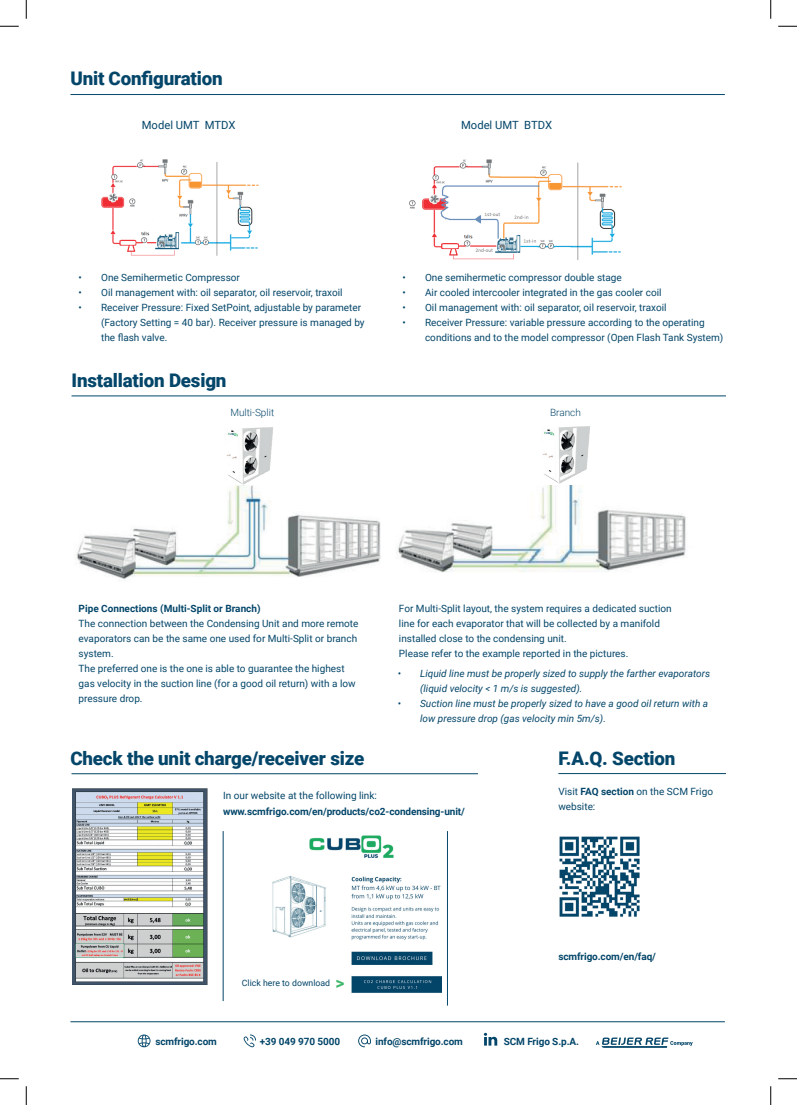
<style>
.page{position:relative;width:797px;height:1105px;background:#fff}
.page>*{position:absolute;margin:0;border:0;box-sizing:border-box;transform-origin:0 0}
.t1{font:900 18.75px "Roboto";letter-spacing:-.01em;color:#04466a}
.t2{font:700 17.5px "Roboto";color:#40b86b}
.t3{font:11.25px "Roboto";color:#04466a}
.t4{font:10px/15px "Roboto";color:#04466a}
.t5{font:italic 10px/15px "Roboto";color:#04466a}
.t6{font:700 10px "Roboto";letter-spacing:-.01em;color:#04466a}
.t7{font:300 10px "Roboto";color:#04466a}
.t8{font:8.75px "Roboto";color:#04466a}
.s1{font-weight:700}
</style>
<div class="page">
<img style="left:101px;top:159px;width:158px;height:97px">
<img style="left:409px;top:159px;width:213px;height:101px">
<hr style="left:70px;top:94px;width:655px;height:1px;background:#04466a">
<img style="left:76px;top:486px;width:610px;height:93px">
<hr style="left:71px;top:396px;width:655px;height:1px;background:#04466a">
<hr style="left:71px;top:773px;width:407px;height:1px;background:#04466a">
<img style="left:72px;top:788px;width:135px;height:197px">
<img style="left:272px;top:835px;width:169px;height:158px">
<hr style="left:223px;top:831px;width:1px;height:170px;background:#04466a">
<hr style="left:447px;top:831px;width:1px;height:174px;background:#04466a">
<hr style="left:558px;top:773px;width:168px;height:1px;background:#04466a">
<img style="left:559px;top:836px;width:81px;height:81px">
<svg style="left:596px;top:1037px;width:96px;height:11px"></svg>
<svg style="left:484px;top:1033px;width:13px;height:12px"></svg>
<svg style="left:138px;top:1034px;width:12px;height:13px"></svg>
<svg style="left:243px;top:1034px;width:13px;height:13px"></svg>
<svg style="left:358px;top:1034px;width:13px;height:13px"></svg>
<hr style="left:70px;top:1021px;width:655px;height:1px;background:#04466a">
<img style="left:226px;top:427px;width:47px;height:59px">
<img style="left:542px;top:426px;width:48px;height:58px">
<svg style="left:0;top:25px;width:19px;height:2px"></svg>
<svg style="left:778px;top:25px;width:19px;height:2px"></svg>
<svg style="left:0;top:1078px;width:19px;height:1px"></svg>
<svg style="left:778px;top:1078px;width:19px;height:1px"></svg>
<svg style="left:25px;top:0;width:2px;height:19px"></svg>
<svg style="left:25px;top:1086px;width:2px;height:19px"></svg>
<svg style="left:770px;top:0;width:1px;height:19px"></svg>
<svg style="left:770px;top:1086px;width:1px;height:19px"></svg>
<h1 class="t1" style="left:70px;top:66px;width:154px">Unit Configuration</h1>
<p class="t3" style="left:142px;top:117px;width:95px">Model UMT MTDX</p>
<p class="t3" style="left:461px;top:117px;width:92px">Model UMT BTDX</p>
<p class="t4" style="left:79px;top:269px;width:163px">• One Semihermetic Compressor</p>
<p class="t4" style="left:79px;top:284px;width:265px">• Oil management with: oil separator, oil reservoir, traxoil</p>
<p class="t4" style="left:101px;top:299px;width:265px;text-indent:-22px">• Receiver Pressure: Fixed SetPoint, adjustable by parameter (Factory Setting = 40 bar). Receiver pressure is managed by the flash valve.</p>
<h1 class="t1" style="left:71px;top:367px;width:156px">Installation Design</h1>
<p class="t4" style="left:402px;top:269px;width:221px">• One semihermetic compressor double stage</p>
<p class="t4" style="left:402px;top:284px;width:260px">• Air cooled intercooler integrated in the gas cooler coil</p>
<p class="t4" style="left:402px;top:299px;width:265px">• Oil management with: oil separator, oil reservoir, traxoil</p>
<p class="t4" style="left:425px;top:314px;width:300px;text-indent:-22px">• Receiver Pressure: variable pressure according to the operating conditions and to the model compressor (Open Flash Tank System)</p>
<p class="t7" style="left:230px;top:405px;width:45px">Multi-Split</p>
<p class="t7" style="left:550px;top:405px;width:32px">Branch</p>
<p class="t6" style="left:79px;top:601px;width:183px">Pipe Connections (Multi-Split or Branch)</p>
<p class="t4" style="left:79px;top:615px;width:281px">The connection between the Condensing Unit and more remote evaporators can be the same one used for Multi-Split or branch system.<br>The preferred one is the one is able to guarantee the highest gas velocity in the suction line (for a good oil return) with a low pressure drop.</p>
<p class="t4" style="left:399px;top:600px;width:274px">For Multi-Split layout, the system requires a dedicated suction line for each evaporator that will be collected by a manifold installed close to the condensing unit.<br>Please refer to the example reported in the pictures.</p>
<p class="t5" style="left:420px;top:666px;width:291px;text-indent:-22px">• Liquid line must be properly sized to supply the farther evaporators (liquid velocity &lt; 1 m/s is suggested).</p>
<p class="t5" style="left:420px;top:696px;width:289px;text-indent:-22px">• Suction line must be properly sized to have a good oil return with a low pressure drop (gas velocity min 5m/s).</p>
<h1 class="t1" style="left:70px;top:745px;width:295px">Check the unit charge/receiver size</h1>
<p class="t6" style="left:223px;top:804px;width:243px">www.scmfrigo.com/en/products/co2-condensing-unit/</p>
<p class="t4" style="left:223px;top:787px;width:155px">In our website at the following link:</p>
<h2 class="t2" style="left:335px;top:970px;width:11px">&gt;</h2>
<p class="t8" style="left:242px;top:977px;width:90px">Click here to download</p>
<h1 class="t1" style="left:558px;top:745px;width:119px">F.A.Q. Section</h1>
<p class="t4" style="left:558px;top:783px;width:156px">Visit <span class="s1">FAQ section</span> on the SCM Frigo website:</p>
<p class="t6" style="left:558px;top:950px;width:99px">scmfrigo.com/en/faq/</p>
<p class="t6" style="left:155px;top:1034px;width:63px">scmfrigo.com</p>
<p class="t6" style="left:260px;top:1034px;width:82px">+39 049 970 5000</p>
<p class="t6" style="left:375px;top:1034px;width:89px">info@scmfrigo.com</p>
<p class="t6" style="left:504px;top:1034px;width:77px">SCM Frigo S.p.A.</p>
</div>
